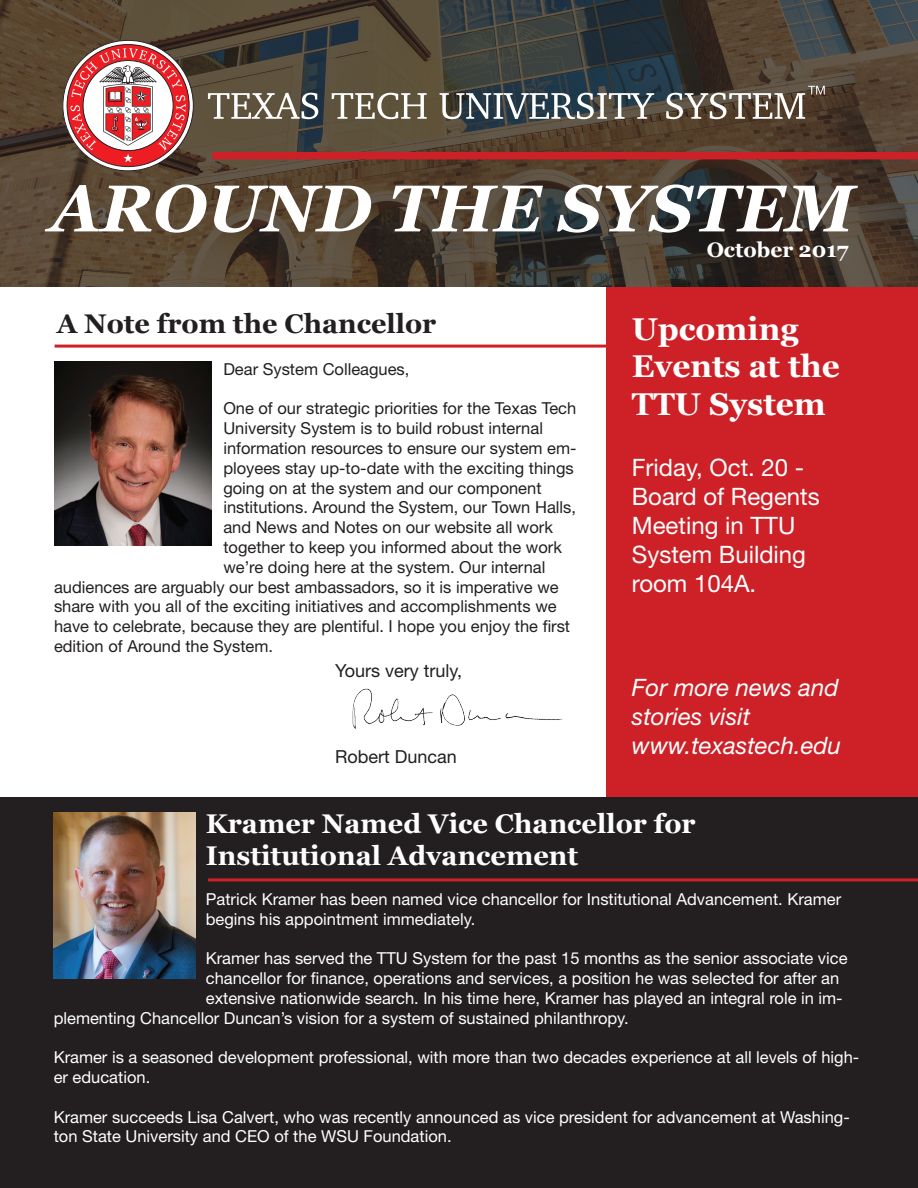
<style>
.page{position:relative;width:918px;height:1188px;background:#fff}
.page>*{position:absolute;margin:0;border:0;box-sizing:border-box;transform-origin:0 0}
.t1{font:italic 700 66px "Georgia";color:#fff}
.t2{font:700 31.5px/37.8px "Georgia";color:#fff}
.t3{font:700 27px/32.4px "Georgia";color:#fff}
.t4{font:700 27px "Georgia";color:#231f20}
.t5{font:24px/28.8px "Helvetica Neue LT";color:#fff}
.t6{font:italic 24px/28.8px "Helvetica Neue LT";color:#fff}
.t7{font:700 21px "Georgia";color:#fff}
.t8{font:18px "Helvetica Neue LT";color:#231f20}
.t9{font:16.5px/19.8px "Helvetica Neue LT";color:#fff}
.t10{font:16.5px "Helvetica Neue LT";color:#231f20}
</style>
<div class="page">
<div style="left:606px;top:274px;width:312px;height:585px;background:#cd2027"></div>
<div style="left:0;top:797px;width:918px;height:391px;background:#231f20"></div>
<svg style="left:0;top:0;width:918px;height:286px;background:#4a4033"></svg>
<svg style="left:208px;top:93px;width:110px;height:26px"></svg>
<svg style="left:332px;top:93px;width:95px;height:26px"></svg>
<svg style="left:440px;top:93px;width:214px;height:26px"></svg>
<svg style="left:666px;top:86px;width:159px;height:33px;background:#776c61"></svg>
<svg style="left:62px;top:40px;width:132px;height:131px"></svg>
<div style="left:212px;top:152px;width:706px;height:7px;background:#cd2027"></div>
<img style="left:54px;top:362px;width:157px;height:183px">
<img style="left:54px;top:812px;width:141px;height:166px">
<img style="left:352px;top:688px;width:211px;height:41px">
<hr style="left:55px;top:345px;width:561px;height:3px;background:#cd2027">
<hr style="left:208px;top:878px;width:710px;height:3px;background:#cd2027">
<h1 class="t1" style="left:50px;top:166px;width:805px">AROUND THE SYSTEM</h1>
<p class="t7" style="left:707px;top:236px;width:143px">October 2017</p>
<h3 class="t4" style="left:57px;top:306px;width:381px">A Note from the Chancellor</h3>
<h2 class="t2" style="left:632px;top:310px;width:210px">Upcoming<br>Events at the<br>TTU System</h2>
<h3 class="t5" style="left:632px;top:453px;width:190px">Friday, Oct. 20 -<br>Board of Regents<br>Meeting in TTU<br>System Building room 104A.</h3>
<p class="t10" style="left:223px;top:359px;width:188px">Dear System Colleagues,</p>
<p class="t10" style="left:223px;top:399px;width:354px">One of our strategic priorities for the Texas Tech</p>
<p class="t10" style="left:223px;top:418px;width:321px">University System is to build robust internal</p>
<p class="t10" style="left:223px;top:438px;width:355px">information resources to ensure our system em-</p>
<p class="t10" style="left:223px;top:458px;width:352px">ployees stay up-to-date with the exciting things</p>
<p class="t10" style="left:223px;top:478px;width:320px">going on at the system and our component</p>
<p class="t10" style="left:223px;top:498px;width:354px">institutions. Around the System, our Town Halls,</p>
<p class="t10" style="left:223px;top:517px;width:331px">and News and Notes on our website all work</p>
<p class="t10" style="left:223px;top:537px;width:340px">together to keep you informed about the work</p>
<p class="t10" style="left:223px;top:557px;width:324px">we’re doing here at the system. Our internal</p>
<p class="t10" style="left:54px;top:577px;width:506px">audiences are arguably our best ambassadors, so it is imperative we</p>
<p class="t10" style="left:54px;top:597px;width:504px">share with you all of the exciting initiatives and accomplishments we</p>
<p class="t10" style="left:54px;top:616px;width:518px">have to celebrate, because they are plentiful. I hope you enjoy the first</p>
<p class="t10" style="left:54px;top:636px;width:221px">edition of Around the System.</p>
<p class="t8" style="left:335px;top:659px;width:129px">Yours very truly,</p>
<p class="t8" style="left:335px;top:746px;width:123px">Robert Duncan</p>
<h3 class="t6" style="left:632px;top:673px;width:211px">For more news and stories visit www.texastech.edu</h3>
<h3 class="t3" style="left:206px;top:807px;width:491px">Kramer Named Vice Chancellor for<br>Institutional Advancement</h3>
<p class="t9" style="left:206px;top:889px;width:637px">Patrick Kramer has been named vice chancellor for Institutional Advancement. Kramer begins his appointment immediately.</p>
<p class="t9" style="left:206px;top:948px;width:643px">Kramer has served the TTU System for the past 15 months as the senior associate vice</p>
<p class="t9" style="left:206px;top:968px;width:635px">chancellor for finance, operations and services, a position he was selected for after an</p>
<p class="t9" style="left:206px;top:988px;width:638px">extensive nationwide search. In his time here, Kramer has played an integral role in im-</p>
<p class="t9" style="left:54px;top:1008px;width:577px">plementing Chancellor Duncan’s vision for a system of sustained philanthropy.</p>
<p class="t9" style="left:54px;top:1047px;width:807px">Kramer is a seasoned development professional, with more than two decades experience at all levels of high&shy;er education.</p>
<p class="t9" style="left:54px;top:1107px;width:798px">Kramer succeeds Lisa Calvert, who was recently announced as vice president for advancement at Washing&shy;ton State University and CEO of the WSU Foundation.</p>
</div>
